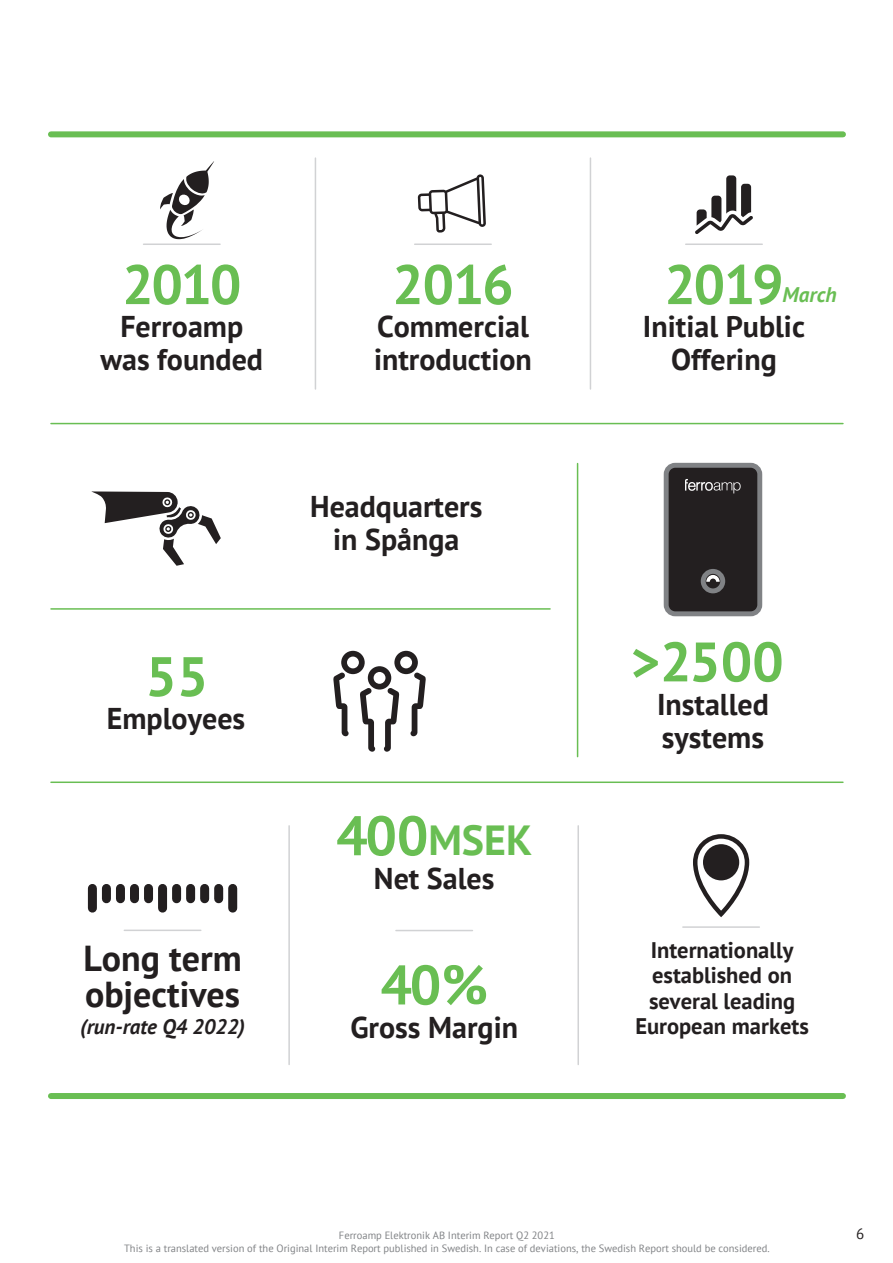
<style>
.page{position:relative;width:893px;height:1263px;background:#fff}
.page>*{position:absolute;margin:0;border:0;box-sizing:border-box;transform-origin:0 0}
.t1{font:700 55.5px "PT Sans";letter-spacing:-.04em;color:#69be53}
.t2{font:700 42px "PT Sans";color:#69be53}
.t3{font:700 36px "PT Sans";color:#231f20}
.t4{font:700 30px/33px "PT Sans";color:#231f20}
.t5{font:700 22.5px/25.5px "PT Sans";color:#231f20;text-align:center}
.t6{font:italic 700 21.15px "PT Sans";color:#69be53}
.t7{font:italic 700 21px "PT Sans";color:#231f20}
.t8{font:15px "PT Sans";color:#231f20}
.t9{font:10.5px "PT Sans";color:#808285}
.s1{font-size:55.5px}
</style>
<div class="page">
<svg style="left:333px;top:651px;width:93px;height:101px"></svg>
<svg style="left:418px;top:174px;width:68px;height:59px"></svg>
<svg style="left:91px;top:491px;width:130px;height:75px"></svg>
<svg style="left:695px;top:175px;width:58px;height:59px"></svg>
<svg style="left:160px;top:161px;width:54px;height:78px"></svg>
<svg style="left:695px;top:836px;width:52px;height:78px"></svg>
<div style="left:693px;top:834px;width:56px;height:82px;border:4px solid #231f20;border-radius:26px"></div>
<div style="left:703px;top:844px;width:36px;height:36px;background:#231f20;border-radius:50%"></div>
<svg style="left:663px;top:462px;width:100px;height:155px;background:#3d3a3b"></svg>
<hr style="left:315px;top:158px;width:1px;height:231px;background:#d1d2d4">
<hr style="left:288px;top:826px;width:2px;height:238px;background:#d1d2d4">
<hr style="left:590px;top:158px;width:1px;height:231px;background:#d1d2d4">
<hr style="left:577px;top:826px;width:2px;height:238px;background:#d1d2d4">
<hr style="left:51px;top:423px;width:792px;height:1px;background:#69be53">
<hr style="left:51px;top:781px;width:792px;height:2px;background:#69be53">
<hr style="left:577px;top:463px;width:1px;height:294px;background:#69be53">
<hr style="left:51px;top:608px;width:499px;height:2px;background:#69be53">
<hr style="left:144px;top:243px;width:76px;height:2px;background:#d1d2d4">
<hr style="left:124px;top:929px;width:77px;height:2px;background:#d1d2d4">
<hr style="left:683px;top:926px;width:76px;height:2px;background:#d1d2d4">
<hr style="left:396px;top:930px;width:76px;height:1px;background:#d1d2d4">
<hr style="left:415px;top:243px;width:76px;height:2px;background:#d1d2d4">
<hr style="left:686px;top:243px;width:76px;height:2px;background:#d1d2d4">
<div style="left:144px;top:888px;width:9px;height:11px;background:#231f20"></div>
<div style="left:214px;top:888px;width:9px;height:11px;background:#231f20"></div>
<div style="left:130px;top:888px;width:9px;height:11px;background:#231f20"></div>
<div style="left:200px;top:888px;width:9px;height:11px;background:#231f20"></div>
<div style="left:116px;top:888px;width:9px;height:11px;background:#231f20"></div>
<div style="left:186px;top:888px;width:9px;height:11px;background:#231f20"></div>
<div style="left:102px;top:888px;width:9px;height:11px;background:#231f20"></div>
<div style="left:172px;top:888px;width:9px;height:11px;background:#231f20"></div>
<div style="left:88px;top:888px;width:9px;height:20px;background:#231f20"></div>
<div style="left:158px;top:888px;width:9px;height:20px;background:#231f20"></div>
<div style="left:228px;top:888px;width:9px;height:20px;background:#231f20"></div>
<div style="left:51px;top:131px;width:792px;height:6px;background:#69be53"></div>
<div style="left:51px;top:1093px;width:792px;height:6px;background:#69be53"></div>
<p class="t1" style="left:122px;top:248px;width:121px">2010</p>
<p class="t4" style="left:120px;top:310px;width:124px">Ferroamp</p>
<p class="t4" style="left:101px;top:343px;width:164px">was founded</p>
<p class="t1" style="left:392px;top:248px;width:123px">2016</p>
<p class="t4" style="left:374px;top:310px;width:159px">Commercial introduction</p>
<p class="t1" style="left:145px;top:640px;width:64px">55</p>
<p class="t4" style="left:107px;top:701px;width:140px">Employees</p>
<p class="t3" style="left:83px;top:934px;width:160px">Long term</p>
<p class="t3" style="left:85px;top:970px;width:157px">objectives</p>
<p class="t7" style="left:80px;top:1013px;width:166px">(run-rate Q4 2022)</p>
<p class="t4" style="left:310px;top:490px;width:174px;text-align:center">Headquarters in Spånga</p>
<p class="t2" style="left:336px;top:813px;width:198px"><span class="s1">400</span>MSEK</p>
<p class="t4" style="left:374px;top:861px;width:122px">Net Sales</p>
<p class="t1" style="left:381px;top:948px;width:109px">40%</p>
<p class="t4" style="left:350px;top:1010px;width:169px">Gross Margin</p>
<p class="t1" style="left:664px;top:248px;width:121px">2019</p>
<p class="t6" style="left:783px;top:280px;width:55px">March</p>
<p class="t4" style="left:643px;top:310px;width:164px;text-align:center">Initial Public<br>Offering</p>
<p class="t1" style="left:631px;top:625px;width:154px">&gt;2500</p>
<p class="t4" style="left:657px;top:687px;width:113px">Installed systems</p>
<p class="t5" style="left:635px;top:937px;width:175px">Internationally established on several leading<br>European markets</p>
<p class="t9" style="left:339px;top:1229px;width:217px">Ferroamp Elektronik AB Interim Report Q2 2021</p>
<p class="t9" style="left:124px;top:1241px;width:647px">This is a translated version of the Original Interim Report published in Swedish. In case of deviations, the Swedish Report should be considered.</p>
<p class="t8" style="left:856px;top:1224px;width:10px">6</p>
</div>
